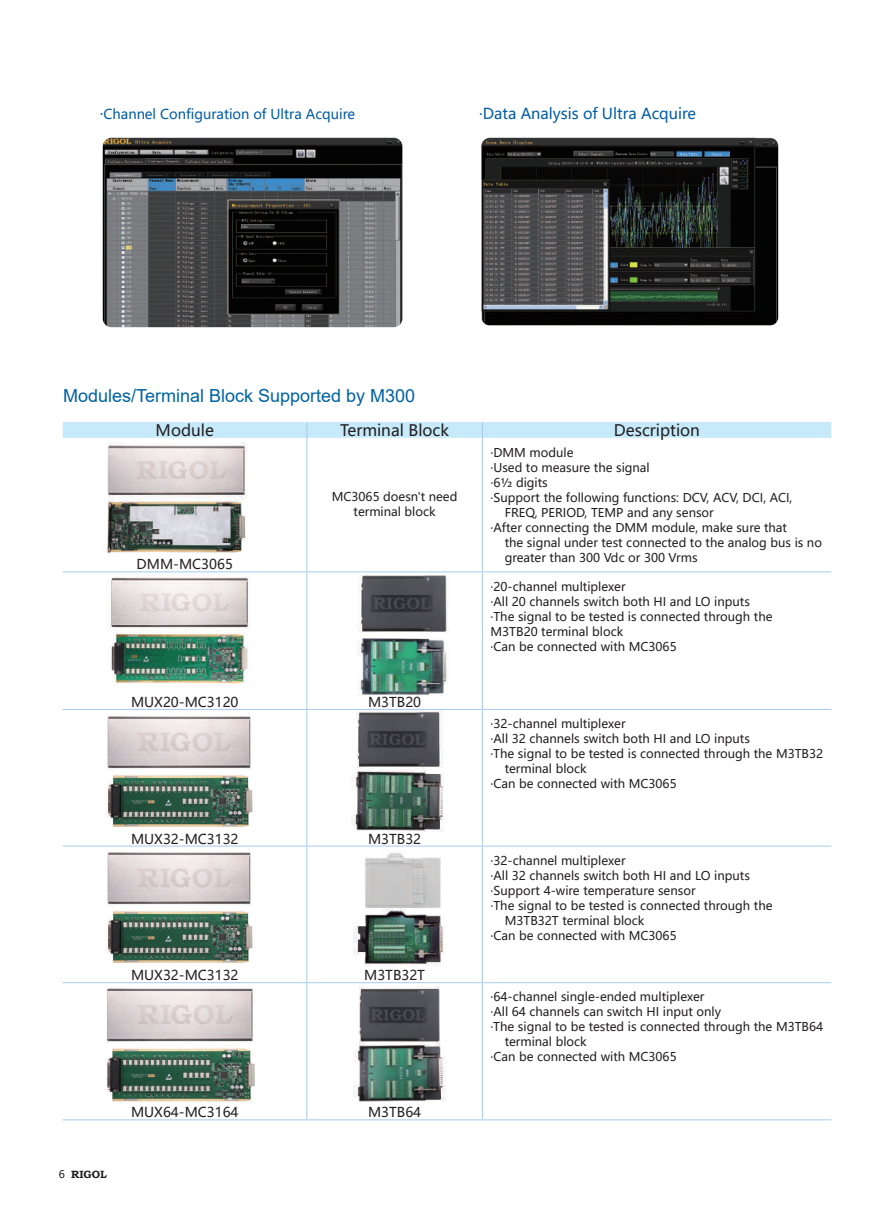
<style>
.page{position:relative;width:893px;height:1212px;background:#fff}
.page>*{position:absolute;margin:0;border:0;box-sizing:border-box;transform-origin:0 0}
.t1{font:18px "Arial";color:#0063a1}
.t2{font:15.75px "Microsoft Ya Hei";color:#231f20}
.t3{font:15px "Microsoft Ya Hei";color:#015ca3}
.t4{font:13.5px "Microsoft Ya Hei";color:#231f20}
.t5{font:13.5px "Microsoft Ya Hei";color:#015ca3}
.t6{font:12px/15px "Microsoft Ya Hei";color:#231f20;text-align:center}
.t7{font:700 10.5px "Bookman Old Style";color:#231f20}
.s1{font-size:15px}
.s2{font-family:"Microsoft Ya Hei";font-weight:400}
.s3{font-family:"Tahoma"}
</style>
<div class="page">
<img style="left:103px;top:138px;width:299px;height:189px">
<img style="left:481px;top:138px;width:297px;height:187px">
<img style="left:83px;top:572px;width:193px;height:112px">
<img style="left:357px;top:572px;width:93px;height:124px">
<img style="left:107px;top:443px;width:140px;height:112px">
<img style="left:107px;top:716px;width:146px;height:111px">
<img style="left:107px;top:852px;width:146px;height:111px">
<img style="left:351px;top:710px;width:93px;height:122px">
<img style="left:107px;top:988px;width:148px;height:114px">
<img style="left:354px;top:987px;width:92px;height:114px">
<img style="left:354px;top:846px;width:95px;height:121px">
<div style="left:63px;top:422px;width:768px;height:16px;background:#c6eafa"></div>
<hr style="left:306px;top:438px;width:1px;height:133px;background:#accdeb">
<hr style="left:482px;top:438px;width:1px;height:133px;background:#accdeb">
<hr style="left:63px;top:571px;width:244px;height:1px;background:#accdeb">
<hr style="left:307px;top:571px;width:175px;height:1px;background:#accdeb">
<hr style="left:306px;top:572px;width:1px;height:137px;background:#accdeb">
<hr style="left:482px;top:571px;width:349px;height:1px;background:#accdeb">
<hr style="left:482px;top:572px;width:1px;height:137px;background:#accdeb">
<hr style="left:63px;top:709px;width:244px;height:1px;background:#accdeb">
<hr style="left:307px;top:709px;width:175px;height:1px;background:#accdeb">
<hr style="left:306px;top:710px;width:1px;height:135px;background:#accdeb">
<hr style="left:482px;top:709px;width:349px;height:1px;background:#accdeb">
<hr style="left:482px;top:710px;width:1px;height:135px;background:#accdeb">
<hr style="left:63px;top:845px;width:244px;height:1px;background:#accdeb">
<hr style="left:307px;top:845px;width:175px;height:1px;background:#accdeb">
<hr style="left:306px;top:846px;width:1px;height:136px;background:#accdeb">
<hr style="left:482px;top:845px;width:349px;height:1px;background:#accdeb">
<hr style="left:482px;top:846px;width:1px;height:136px;background:#accdeb">
<hr style="left:63px;top:982px;width:244px;height:1px;background:#accdeb">
<hr style="left:307px;top:982px;width:175px;height:1px;background:#accdeb">
<hr style="left:306px;top:983px;width:1px;height:136px;background:#accdeb">
<hr style="left:482px;top:982px;width:349px;height:1px;background:#accdeb">
<hr style="left:482px;top:983px;width:1px;height:136px;background:#accdeb">
<hr style="left:63px;top:1119px;width:244px;height:1px;background:#accdeb">
<hr style="left:307px;top:1119px;width:175px;height:1px;background:#accdeb">
<hr style="left:482px;top:1119px;width:349px;height:1px;background:#accdeb">
<p class="t5" style="left:100px;top:105px;width:257px"><span class="s1">·</span>Channel Configuration of Ultra Acquire</p>
<p class="t3" style="left:479px;top:104px;width:219px">·Data Analysis of Ultra Acquire</p>
<h1 class="t1" style="left:63px;top:384px;width:354px">Modules/Terminal Block Supported by M300</h1>
<h2 class="t2" style="left:156px;top:419px;width:60px">Module</h2>
<h2 class="t2" style="left:340px;top:419px;width:110px">Terminal Block</h2>
<h2 class="t2" style="left:614px;top:419px;width:88px">Description</h2>
<p class="t4" style="left:137px;top:555px;width:98px">DMM-MC3065</p>
<p class="t6" style="left:332px;top:489px;width:127px">MC3065 doesn't need terminal block</p>
<p class="t4" style="left:131px;top:693px;width:109px">MUX20-MC3120</p>
<p class="t4" style="left:368px;top:693px;width:55px">M3TB20</p>
<p class="t4" style="left:131px;top:830px;width:109px">MUX32-MC3132</p>
<p class="t4" style="left:368px;top:830px;width:55px">M3TB32</p>
<p class="t4" style="left:131px;top:966px;width:109px">MUX32-MC3132</p>
<p class="t4" style="left:364px;top:966px;width:62px">M3TB32T</p>
<p class="t7" style="left:59px;top:1167px;width:50px"><span class="s2">6</span> RIGOL</p>
<p class="t4" style="left:131px;top:1103px;width:109px">MUX64-MC3164</p>
<p class="t4" style="left:368px;top:1103px;width:55px">M3TB64</p>
<p class="t6" style="left:490px;top:444px;width:84px">·DMM module</p>
<p class="t6" style="left:490px;top:459px;width:161px">·Used to measure the signal</p>
<p class="t6" style="left:490px;top:474px;width:59px">·6<span class="s3">½</span> digits</p>
<p class="t6" style="left:490px;top:489px;width:303px">·Support the following functions: DCV, ACV, DCI, ACI,</p>
<p class="t6" style="left:505px;top:504px;width:211px">FREQ, PERIOD, TEMP and any sensor</p>
<p class="t6" style="left:490px;top:519px;width:298px">·After connecting the DMM module, make sure that</p>
<p class="t6" style="left:505px;top:534px;width:319px">the signal under test connected to the analog bus is no</p>
<p class="t6" style="left:505px;top:549px;width:194px">greater than 300 Vdc or 300 Vrms</p>
<p class="t6" style="left:490px;top:578px;width:283px;text-align:left">·20-channel multiplexer<br>·All 20 channels switch both HI and LO inputs ·The signal to be tested is connected through the M3TB20 terminal block<br>·Can be connected with MC3065</p>
<p class="t6" style="left:490px;top:716px;width:137px">·32-channel multiplexer</p>
<p class="t6" style="left:490px;top:731px;width:261px">·All 32 channels switch both HI and LO inputs</p>
<p class="t6" style="left:490px;top:746px;width:334px">·The signal to be tested is connected through the M3TB32</p>
<p class="t6" style="left:505px;top:761px;width:83px">terminal block</p>
<p class="t6" style="left:490px;top:776px;width:188px">·Can be connected with MC3065</p>
<p class="t6" style="left:490px;top:853px;width:137px">·32-channel multiplexer</p>
<p class="t6" style="left:490px;top:868px;width:261px">·All 32 channels switch both HI and LO inputs</p>
<p class="t6" style="left:490px;top:883px;width:207px">·Support 4-wire temperature sensor</p>
<p class="t6" style="left:490px;top:898px;width:283px">·The signal to be tested is connected through the</p>
<p class="t6" style="left:505px;top:913px;width:141px">M3TB32T terminal block</p>
<p class="t6" style="left:490px;top:928px;width:188px">·Can be connected with MC3065</p>
<p class="t6" style="left:490px;top:989px;width:215px">·64-channel single-ended multiplexer</p>
<p class="t6" style="left:490px;top:1004px;width:232px">·All 64 channels can switch HI input only</p>
<p class="t6" style="left:490px;top:1019px;width:334px">·The signal to be tested is connected through the M3TB64</p>
<p class="t6" style="left:505px;top:1034px;width:83px">terminal block</p>
<p class="t6" style="left:490px;top:1049px;width:188px">·Can be connected with MC3065</p>
</div>
